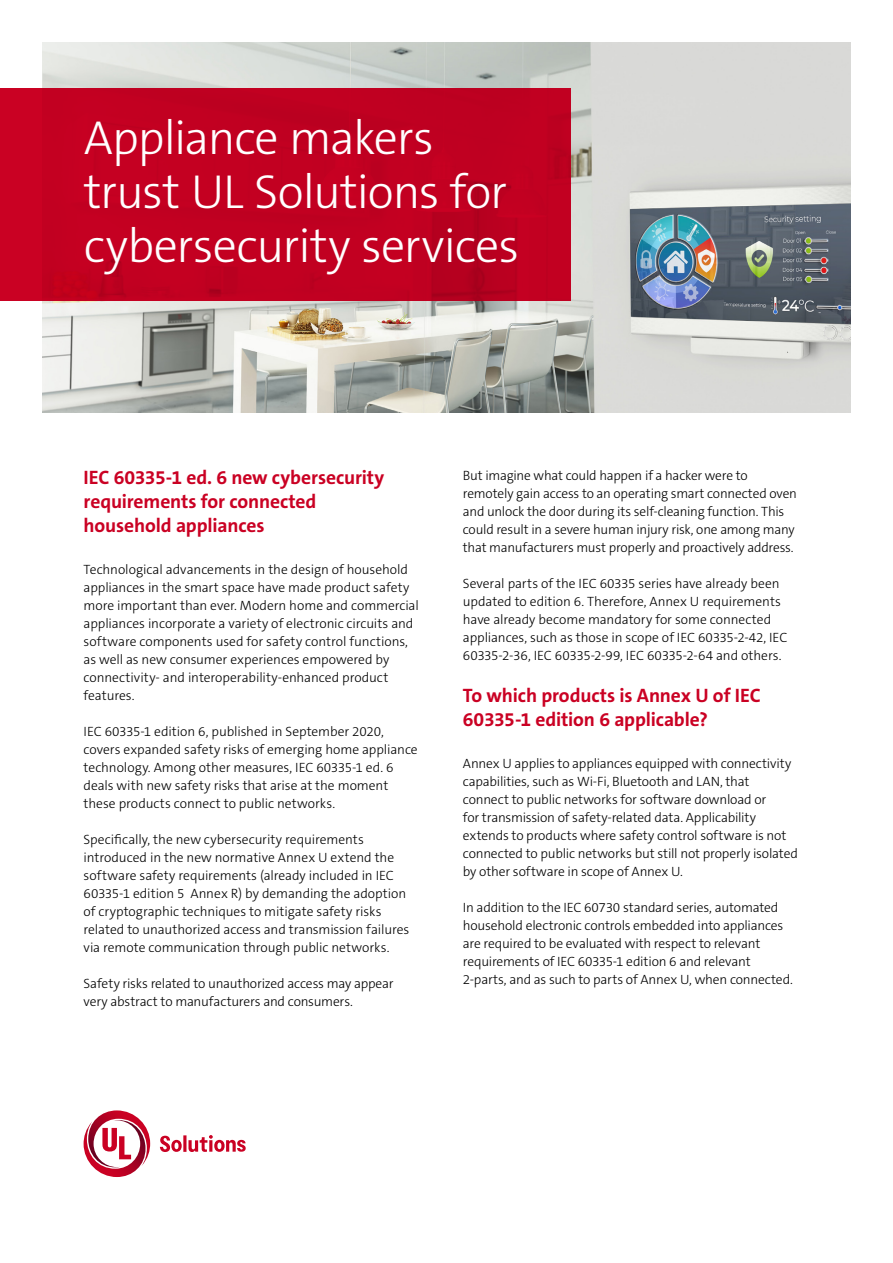
<style>
.page{position:relative;width:893px;height:1263px;background:#fff}
.page>*{position:absolute;margin:0;border:0;box-sizing:border-box;transform-origin:0 0}
.t1{font:300 48px/54px "The Sans C5";letter-spacing:-.02em;color:#fff}
.t2{font:700 19.5px/24px "The Sans C5";letter-spacing:-.005em;color:#ca0123}
.t3{font:300 13.5px/18px "The Sans C5";letter-spacing:-.005em;color:#000}
</style>
<div class="page">
<svg style="left:84px;top:1110px;width:162px;height:67px"></svg>
<img style="left:42px;top:42px;width:808px;height:370px">
<div style="left:0;top:89px;width:571px;height:212px;background:#c20021"></div>
<h1 class="t1" style="left:84px;top:111px;width:437px">Appliance makers trust UL Solutions for cybersecurity services</h1>
<h2 class="t2" style="left:84px;top:466px;width:302px">IEC 60335-1 ed. 6 new cybersecurity requirements for connected household appliances</h2>
<p class="t3" style="left:84px;top:561px;width:337px">Technological advancements in the design of household appliances in the smart space have made product safety more important than ever. Modern home and commercial appliances incorporate a variety of electronic circuits and software components used for safety control functions, as well as new consumer experiences empowered by connectivity- and interoperability-enhanced product features.</p>
<p class="t3" style="left:84px;top:723px;width:336px">IEC 60335-1 edition 6, published in September 2020, covers expanded safety risks of emerging home appliance technology. Among other measures, IEC 60335-1 ed. 6 deals with new safety risks that arise at the moment these products connect to public networks.</p>
<p class="t3" style="left:84px;top:831px;width:327px">Specifically, the new cybersecurity requirements introduced in the new normative Annex U extend the software safety requirements (already included in IEC 60335-1 edition 5 Annex R) by demanding the adoption of cryptographic techniques to mitigate safety risks related to unauthorized access and transmission failures via remote communication through public networks.</p>
<p class="t3" style="left:84px;top:975px;width:311px">Safety risks related to unauthorized access may appear very abstract to manufacturers and consumers.</p>
<p class="t3" style="left:463px;top:466px;width:336px">But imagine what could happen if a hacker were to remotely gain access to an operating smart connected oven and unlock the door during its self-cleaning function. This could result in a severe human injury risk, one among many that manufacturers must properly and proactively address.</p>
<p class="t3" style="left:463px;top:574px;width:326px">Several parts of the IEC 60335 series have already been updated to edition 6. Therefore, Annex U requirements have already become mandatory for some connected appliances, such as those in scope of IEC 60335-2-42, IEC 60335-2-36, IEC 60335-2-99, IEC 60335-2-64 and others.</p>
<h2 class="t2" style="left:463px;top:683px;width:299px">To which products is Annex U of IEC<br>60335-1 edition 6 applicable?</h2>
<p class="t3" style="left:463px;top:754px;width:337px">Annex U applies to appliances equipped with connectivity capabilities, such as Wi-Fi, Bluetooth and LAN, that connect to public networks for software download or<br>for transmission of safety-related data. Applicability extends to products where safety control software is not connected to public networks but still not properly isolated by other software in scope of Annex U.</p>
<p class="t3" style="left:463px;top:898px;width:332px">In addition to the IEC 60730 standard series, automated household electronic controls embedded into appliances are required to be evaluated with respect to relevant requirements of IEC 60335-1 edition 6 and relevant 2-parts, and as such to parts of Annex U, when connected.</p>
</div>
